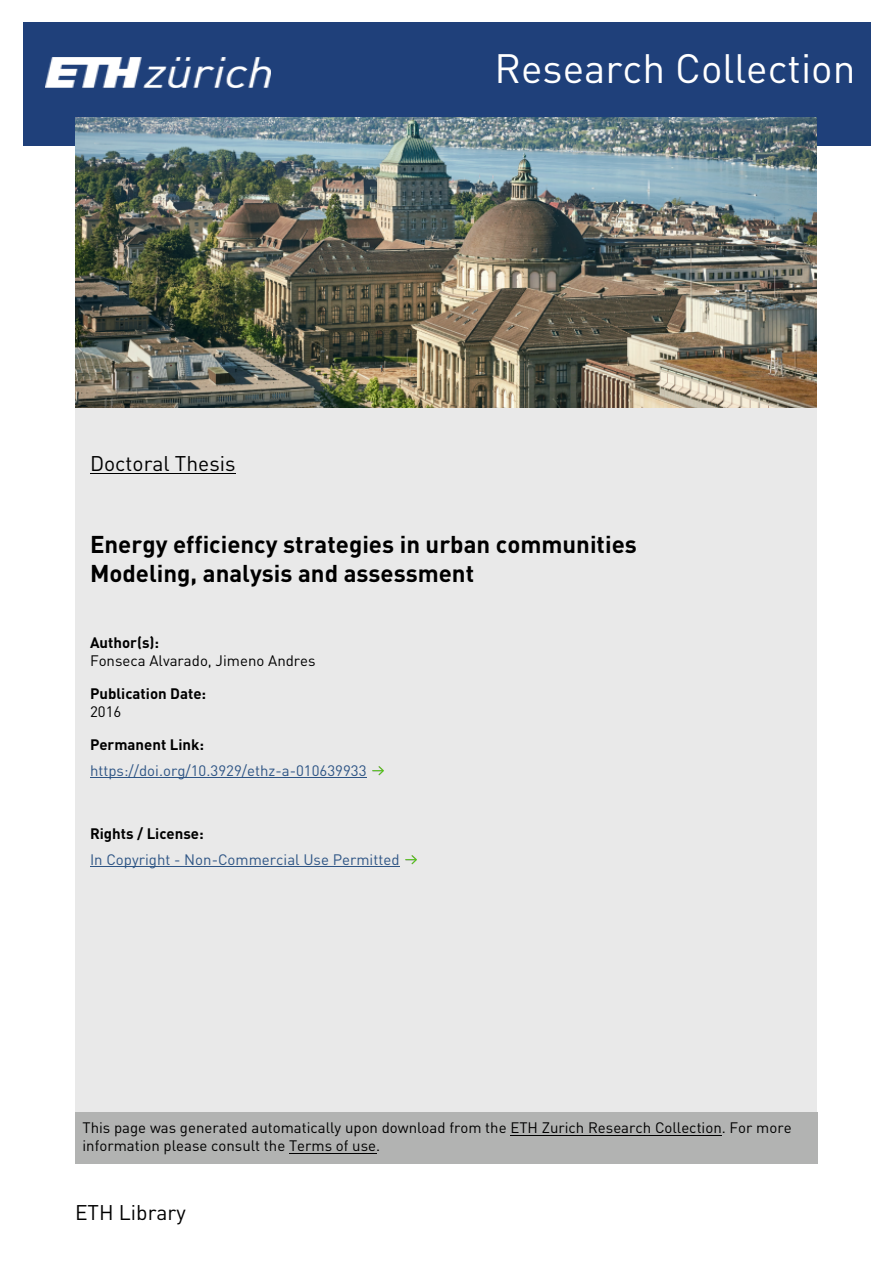
<style>
.page{position:relative;width:893px;height:1263px;background:#fff}
.page>*{position:absolute;margin:0;border:0;box-sizing:border-box;transform-origin:0 0}
.t1{font:40.5px "DIN Pro";color:#fff}
.t2{font:700 24px/28.8px "DIN Pro";color:#000}
.t3{font:21px "DIN Pro";color:#000}
.t4{font:15px/18px "DIN Pro";color:#000}
.t5{font:15px "DIN Pro";color:#2e5585}
.t6{font:700 15px "DIN Pro";color:#000}
</style>
<div class="page">
<div style="left:22px;top:22px;width:848px;height:124px;background:#1f407a"></div>
<img style="left:45px;top:57px;width:225px;height:30px">
<img style="left:75px;top:118px;width:741px;height:290px">
<div style="left:75px;top:408px;width:741px;height:705px;background:#e9e9e9"></div>
<hr style="left:90px;top:473px;width:146px;height:1px;background:#000">
<hr style="left:90px;top:777px;width:277px;height:1px;background:#2e5585">
<img style="left:372px;top:766px;width:12px;height:10px">
<hr style="left:90px;top:866px;width:309px;height:1px;background:#2e5585">
<img style="left:405px;top:855px;width:12px;height:10px">
<div style="left:75px;top:1113px;width:743px;height:51px;background:#b2b3b2"></div>
<hr style="left:510px;top:1135px;width:212px;height:1px;background:#000">
<hr style="left:289px;top:1153px;width:87px;height:1px;background:#000">
<h3 class="t3" style="left:90px;top:447px;width:147px">Doctoral Thesis</h3>
<h1 class="t1" style="left:495px;top:36px;width:362px">Research Collection</h1>
<h2 class="t2" style="left:90px;top:527px;width:548px">Energy efficiency strategies in urban communities<br>Modeling, analysis and assessment</h2>
<p class="t6" style="left:90px;top:630px;width:71px">Author(s):</p>
<p class="t4" style="left:90px;top:650px;width:227px">Fonseca Alvarado, Jimeno Andres</p>
<p class="t6" style="left:90px;top:681px;width:118px">Publication Date:</p>
<p class="t4" style="left:90px;top:701px;width:33px">2016</p>
<p class="t6" style="left:90px;top:732px;width:116px">Permanent Link:</p>
<p class="t5" style="left:90px;top:759px;width:278px">https://doi.org/10.3929/ethz-a-010639933</p>
<p class="t6" style="left:90px;top:821px;width:115px">Rights / License:</p>
<p class="t5" style="left:90px;top:848px;width:311px">In Copyright - Non-Commercial Use Permitted</p>
<p class="t4" style="left:82px;top:1117px;width:711px">This page was generated automatically upon download from the ETH Zurich Research Collection. For more information please consult the Terms of use.</p>
<h3 class="t3" style="left:75px;top:1195px;width:112px">ETH Library</h3>
</div>
